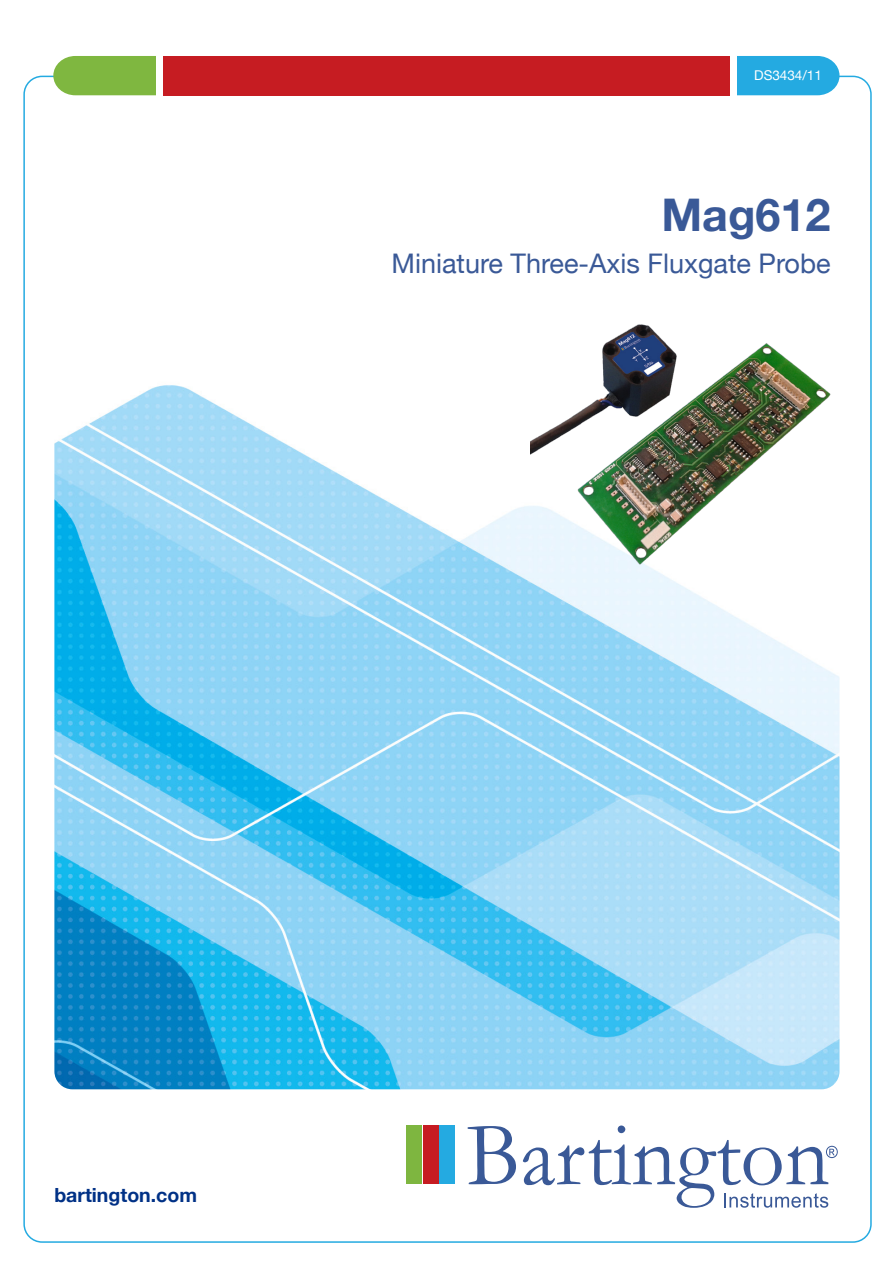
<style>
.page{position:relative;width:893px;height:1263px;background:#fff}
.page>*{position:absolute;margin:0;border:0;box-sizing:border-box;transform-origin:0 0}
.t1{font:700 45px "Helvetica Neue";color:#3a5997}
.t2{font:27px "Helvetica Neue";color:#3a5997}
.t3{font:700 19.5px "Helvetica Neue";color:#003186}
.t4{font:13.5px "Helvetica Neue";color:#fff}
</style>
<div class="page">
<div style="left:163px;top:56px;width:567px;height:39px;background:#c61c22"></div>
<div style="left:53px;top:56px;width:103px;height:39px;background:#7fb740"></div>
<div style="left:737px;top:56px;width:102px;height:39px;background:#24aae1"></div>
<svg style="left:468px;top:1126px;width:48px;height:58px"></svg>
<svg style="left:523px;top:1125px;width:315px;height:83px"></svg>
<div style="left:407px;top:1125px;width:15px;height:59px;background:#7eb640"></div>
<div style="left:423px;top:1125px;width:15px;height:59px;background:#c61c22"></div>
<div style="left:440px;top:1125px;width:15px;height:59px;background:#24aae1"></div>
<img style="left:54px;top:385px;width:785px;height:704px">
<img style="left:531px;top:324px;width:300px;height:248px">
<p class="t4" style="left:754px;top:66px;width:69px">DS3434/11</p>
<p class="t1" style="left:661px;top:180px;width:171px">Mag612</p>
<p class="t2" style="left:392px;top:244px;width:441px">Miniature Three-Axis Fluxgate Probe</p>
<p class="t3" style="left:54px;top:1180px;width:144px">bartington.com</p>
</div>
